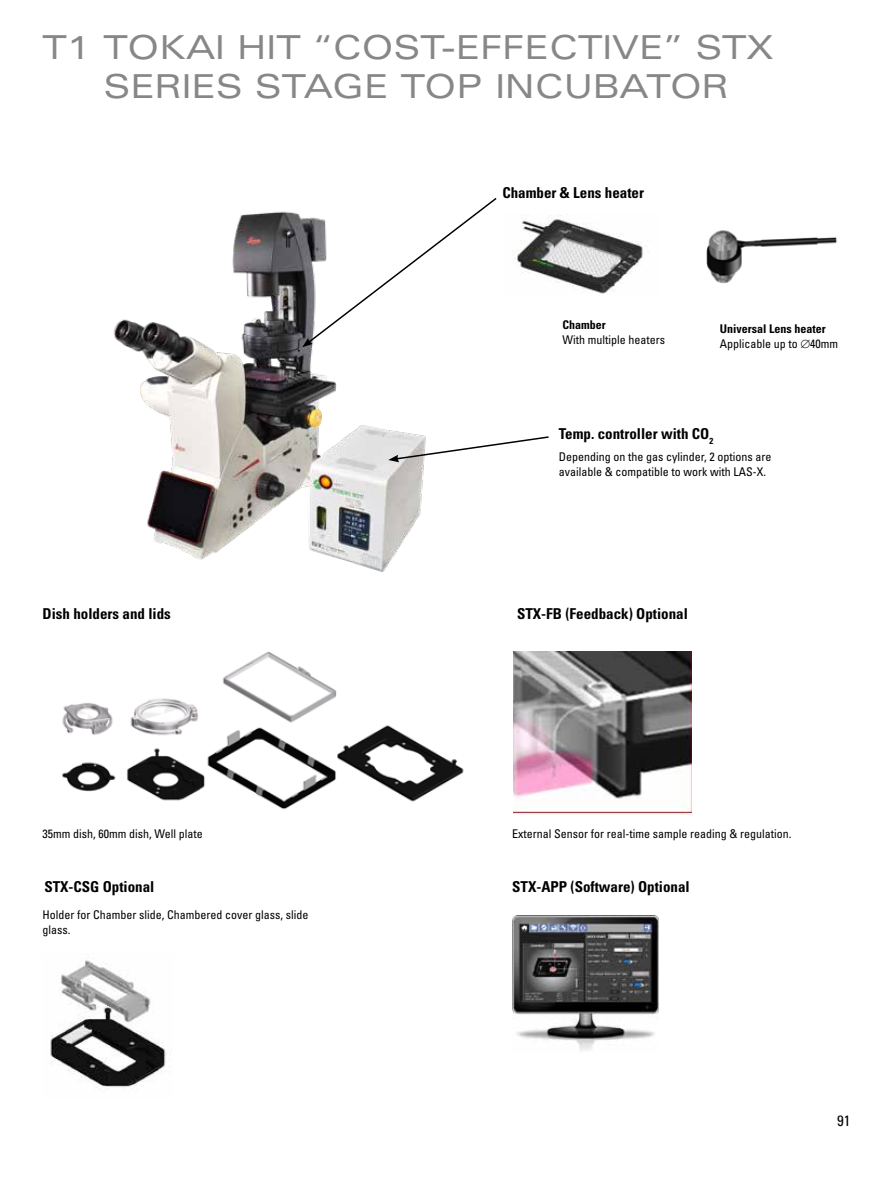
<style>
.page{position:relative;width:893px;height:1191px;background:#fff}
.page>*{position:absolute;margin:0;border:0;box-sizing:border-box;transform-origin:0 0}
.t1{font:expanded 33px/39.6px "Univers LT Std";color:#878787;text-align:center}
.t2{font:700 condensed 15px "Univers LT Std";color:#000}
.t3{font:condensed 15px "Univers LT Std";color:#000}
.t4{font:condensed 12px/14.4px "Univers LT Std";color:#000}
.t5{font:700 condensed 12px/14.4px "Univers LT Std";color:#000}
.s1{font-weight:400}
</style>
<div class="page">
<img style="left:113px;top:211px;width:311px;height:361px">
<svg style="left:302px;top:198px;width:195px;height:149px"></svg>
<svg style="left:388px;top:435px;width:161px;height:27px"></svg>
<img style="left:62px;top:651px;width:402px;height:159px">
<img style="left:514px;top:651px;width:177px;height:163px">
<img style="left:512px;top:915px;width:146px;height:137px">
<img style="left:515px;top:215px;width:132px;height:79px">
<img style="left:706px;top:230px;width:131px;height:54px">
<img style="left:50px;top:960px;width:116px;height:129px">
<h1 class="t1" style="left:43px;top:27px;width:732px">T1 TOKAI HIT “COST-EFFECTIVE” STX<br>SERIES STAGE TOP INCUBATOR</h1>
<p class="t2" style="left:502px;top:183px;width:143px">Chamber &amp; Lens heater</p>
<p class="t5" style="left:563px;top:318px;width:45px">Chamber</p>
<p class="t4" style="left:563px;top:332px;width:104px">With multiple heaters</p>
<p class="t5" style="left:720px;top:322px;width:120px">Universal Lens heater<br><span class="s1">Applicable up to</span> ∅<span class="s1">40mm</span></p>
<p class="t2" style="left:559px;top:424px;width:156px">Temp. controller with CO<sub>2</sub></p>
<p class="t4" style="left:559px;top:450px;width:214px">Depending on the gas cylinder, 2 options are available &amp; compatible to work with LAS-X.</p>
<p class="t2" style="left:43px;top:604px;width:130px">Dish holders and lids</p>
<p class="t2" style="left:517px;top:604px;width:172px">STX-FB (Feedback) Optional</p>
<p class="t4" style="left:43px;top:826px;width:162px">35mm dish, 60mm dish, Well plate</p>
<p class="t4" style="left:512px;top:826px;width:281px">External Sensor for real-time sample reading &amp; regulation.</p>
<p class="t2" style="left:44px;top:877px;width:112px">STX-CSG Optional</p>
<p class="t2" style="left:512px;top:877px;width:179px">STX-APP (Software) Optional</p>
<p class="t4" style="left:43px;top:907px;width:267px">Holder for Chamber slide, Chambered cover glass, slide glass.</p>
<p class="t3" style="left:837px;top:1110px;width:15px">91</p>
</div>
